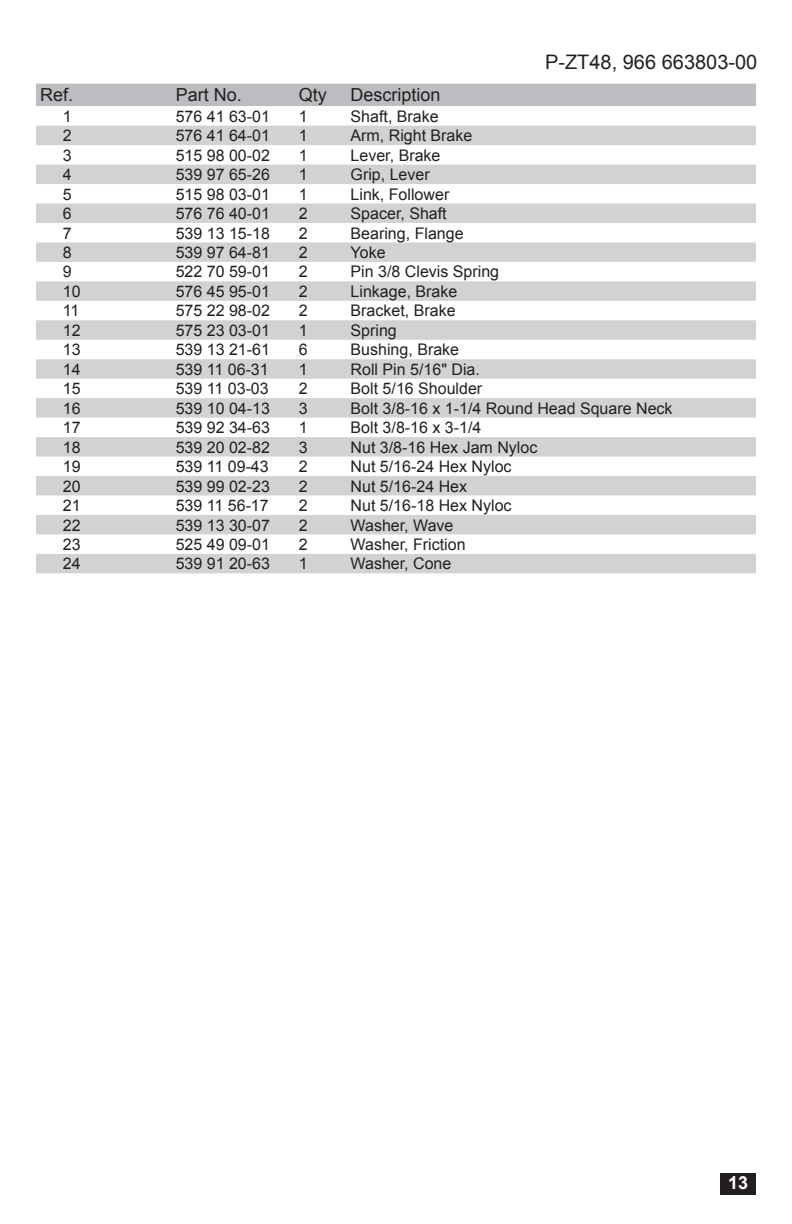
<style>
.page{position:relative;width:792px;height:1224px;background:#fff}
.page>*{position:absolute;margin:0;border:0;box-sizing:border-box;transform-origin:0 0}
.t1{font:20px "Arial";color:#231f20}
.Part_Head{font:18px "Arial";color:#231f20}
.t2{font:700 18px "Arial";color:#fff}
.PARTS{font:16px "Arial";color:#231f20}
</style>
<div class="page">
<div style="left:721px;top:1174px;width:35px;height:21px;background:#231f20"></div>
<div style="left:36px;top:84px;width:720px;height:22px;background:#bcbdc0"></div>
<svg style="left:36px;top:126px;width:720px;height:447px;fill:#d5d6d8"></svg>
<p class="t1" style="left:545px;top:48px;width:214px">P-ZT48, 966 663803-00</p>
<p class="Part_Head" style="left:40px;top:83px;width:35px">Ref.</p>
<p class="Part_Head" style="left:176px;top:83px;width:68px">Part No.</p>
<p class="Part_Head" style="left:299px;top:83px;width:30px">Qty</p>
<p class="Part_Head" style="left:351px;top:83px;width:92px">Description</p>
<p class="PARTS" style="left:63px;top:106px;width:10px">1</p>
<p class="PARTS" style="left:176px;top:106px;width:96px">576 41 63-01</p>
<p class="PARTS" style="left:299px;top:106px;width:10px">1</p>
<p class="PARTS" style="left:351px;top:106px;width:90px">Shaft, Brake</p>
<p class="PARTS" style="left:63px;top:125px;width:10px">2</p>
<p class="PARTS" style="left:176px;top:125px;width:96px">576 41 64-01</p>
<p class="PARTS" style="left:299px;top:125px;width:10px">1</p>
<p class="PARTS" style="left:351px;top:125px;width:123px">Arm, Right Brake</p>
<p class="PARTS" style="left:63px;top:145px;width:10px">3</p>
<p class="PARTS" style="left:176px;top:145px;width:96px">515 98 00-02</p>
<p class="PARTS" style="left:299px;top:145px;width:10px">1</p>
<p class="PARTS" style="left:351px;top:145px;width:91px">Lever, Brake</p>
<p class="PARTS" style="left:63px;top:164px;width:10px">4</p>
<p class="PARTS" style="left:176px;top:164px;width:96px">539 97 65-26</p>
<p class="PARTS" style="left:299px;top:164px;width:10px">1</p>
<p class="PARTS" style="left:351px;top:164px;width:81px">Grip, Lever</p>
<p class="PARTS" style="left:63px;top:184px;width:10px">5</p>
<p class="PARTS" style="left:176px;top:184px;width:96px">515 98 03-01</p>
<p class="PARTS" style="left:299px;top:184px;width:10px">1</p>
<p class="PARTS" style="left:351px;top:184px;width:100px">Link, Follower</p>
<p class="PARTS" style="left:63px;top:203px;width:10px">6</p>
<p class="PARTS" style="left:176px;top:203px;width:96px">576 76 40-01</p>
<p class="PARTS" style="left:299px;top:203px;width:10px">2</p>
<p class="PARTS" style="left:351px;top:203px;width:98px">Spacer, Shaft</p>
<p class="PARTS" style="left:63px;top:222px;width:10px">7</p>
<p class="PARTS" style="left:176px;top:222px;width:96px">539 13 15-18</p>
<p class="PARTS" style="left:299px;top:222px;width:10px">2</p>
<p class="PARTS" style="left:351px;top:222px;width:114px">Bearing, Flange</p>
<p class="PARTS" style="left:63px;top:242px;width:10px">8</p>
<p class="PARTS" style="left:176px;top:242px;width:96px">539 97 64-81</p>
<p class="PARTS" style="left:299px;top:242px;width:10px">2</p>
<p class="PARTS" style="left:351px;top:242px;width:36px">Yoke</p>
<p class="PARTS" style="left:63px;top:261px;width:10px">9</p>
<p class="PARTS" style="left:176px;top:261px;width:96px">522 70 59-01</p>
<p class="PARTS" style="left:299px;top:261px;width:10px">2</p>
<p class="PARTS" style="left:351px;top:261px;width:150px">Pin 3/8 Clevis Spring</p>
<p class="PARTS" style="left:63px;top:281px;width:19px">10</p>
<p class="PARTS" style="left:176px;top:281px;width:96px">576 45 95-01</p>
<p class="PARTS" style="left:299px;top:281px;width:10px">2</p>
<p class="PARTS" style="left:351px;top:281px;width:108px">Linkage, Brake</p>
<p class="PARTS" style="left:63px;top:300px;width:18px">11</p>
<p class="PARTS" style="left:176px;top:300px;width:96px">575 22 98-02</p>
<p class="PARTS" style="left:299px;top:300px;width:10px">2</p>
<p class="PARTS" style="left:351px;top:300px;width:106px">Bracket, Brake</p>
<p class="PARTS" style="left:63px;top:320px;width:19px">12</p>
<p class="PARTS" style="left:176px;top:320px;width:96px">575 23 03-01</p>
<p class="PARTS" style="left:299px;top:320px;width:10px">1</p>
<p class="PARTS" style="left:351px;top:320px;width:48px">Spring</p>
<p class="PARTS" style="left:63px;top:339px;width:19px">13</p>
<p class="PARTS" style="left:176px;top:339px;width:96px">539 13 21-61</p>
<p class="PARTS" style="left:299px;top:339px;width:10px">6</p>
<p class="PARTS" style="left:351px;top:339px;width:110px">Bushing, Brake</p>
<p class="PARTS" style="left:63px;top:359px;width:19px">14</p>
<p class="PARTS" style="left:176px;top:359px;width:95px">539 11 06-31</p>
<p class="PARTS" style="left:299px;top:359px;width:10px">1</p>
<p class="PARTS" style="left:351px;top:359px;width:131px">Roll Pin 5/16" Dia.</p>
<p class="PARTS" style="left:63px;top:378px;width:19px">15</p>
<p class="PARTS" style="left:176px;top:378px;width:95px">539 11 03-03</p>
<p class="PARTS" style="left:299px;top:378px;width:10px">2</p>
<p class="PARTS" style="left:351px;top:378px;width:133px">Bolt 5/16 Shoulder</p>
<p class="PARTS" style="left:63px;top:398px;width:19px">16</p>
<p class="PARTS" style="left:176px;top:398px;width:96px">539 10 04-13</p>
<p class="PARTS" style="left:299px;top:398px;width:10px">3</p>
<p class="PARTS" style="left:351px;top:398px;width:323px">Bolt 3/8-16 x 1-1/4 Round Head Square Neck</p>
<p class="PARTS" style="left:63px;top:417px;width:19px">17</p>
<p class="PARTS" style="left:176px;top:417px;width:96px">539 92 34-63</p>
<p class="PARTS" style="left:299px;top:417px;width:10px">1</p>
<p class="PARTS" style="left:351px;top:417px;width:132px">Bolt 3/8-16 x 3-1/4</p>
<p class="PARTS" style="left:63px;top:437px;width:19px">18</p>
<p class="PARTS" style="left:176px;top:437px;width:96px">539 20 02-82</p>
<p class="PARTS" style="left:299px;top:437px;width:10px">3</p>
<p class="PARTS" style="left:351px;top:437px;width:188px">Nut 3/8-16 Hex Jam Nyloc</p>
<p class="PARTS" style="left:63px;top:456px;width:19px">19</p>
<p class="PARTS" style="left:176px;top:456px;width:95px">539 11 09-43</p>
<p class="PARTS" style="left:299px;top:456px;width:10px">2</p>
<p class="PARTS" style="left:351px;top:456px;width:162px">Nut 5/16-24 Hex Nyloc</p>
<p class="PARTS" style="left:63px;top:476px;width:19px">20</p>
<p class="PARTS" style="left:176px;top:476px;width:96px">539 99 02-23</p>
<p class="PARTS" style="left:299px;top:476px;width:10px">2</p>
<p class="PARTS" style="left:351px;top:476px;width:118px">Nut 5/16-24 Hex</p>
<p class="PARTS" style="left:63px;top:495px;width:19px">21</p>
<p class="PARTS" style="left:176px;top:495px;width:95px">539 11 56-17</p>
<p class="PARTS" style="left:299px;top:495px;width:10px">2</p>
<p class="PARTS" style="left:351px;top:495px;width:162px">Nut 5/16-18 Hex Nyloc</p>
<p class="PARTS" style="left:63px;top:514px;width:19px">22</p>
<p class="PARTS" style="left:176px;top:514px;width:96px">539 13 30-07</p>
<p class="PARTS" style="left:299px;top:514px;width:10px">2</p>
<p class="PARTS" style="left:351px;top:514px;width:104px">Washer, Wave</p>
<p class="PARTS" style="left:63px;top:534px;width:19px">23</p>
<p class="PARTS" style="left:176px;top:534px;width:96px">525 49 09-01</p>
<p class="PARTS" style="left:299px;top:534px;width:10px">2</p>
<p class="PARTS" style="left:351px;top:534px;width:116px">Washer, Friction</p>
<p class="PARTS" style="left:63px;top:553px;width:19px">24</p>
<p class="PARTS" style="left:176px;top:553px;width:96px">539 91 20-63</p>
<p class="PARTS" style="left:299px;top:553px;width:10px">1</p>
<p class="PARTS" style="left:351px;top:553px;width:102px">Washer, Cone</p>
<p class="t2" style="left:728px;top:1171px;width:22px">13</p>
</div>
